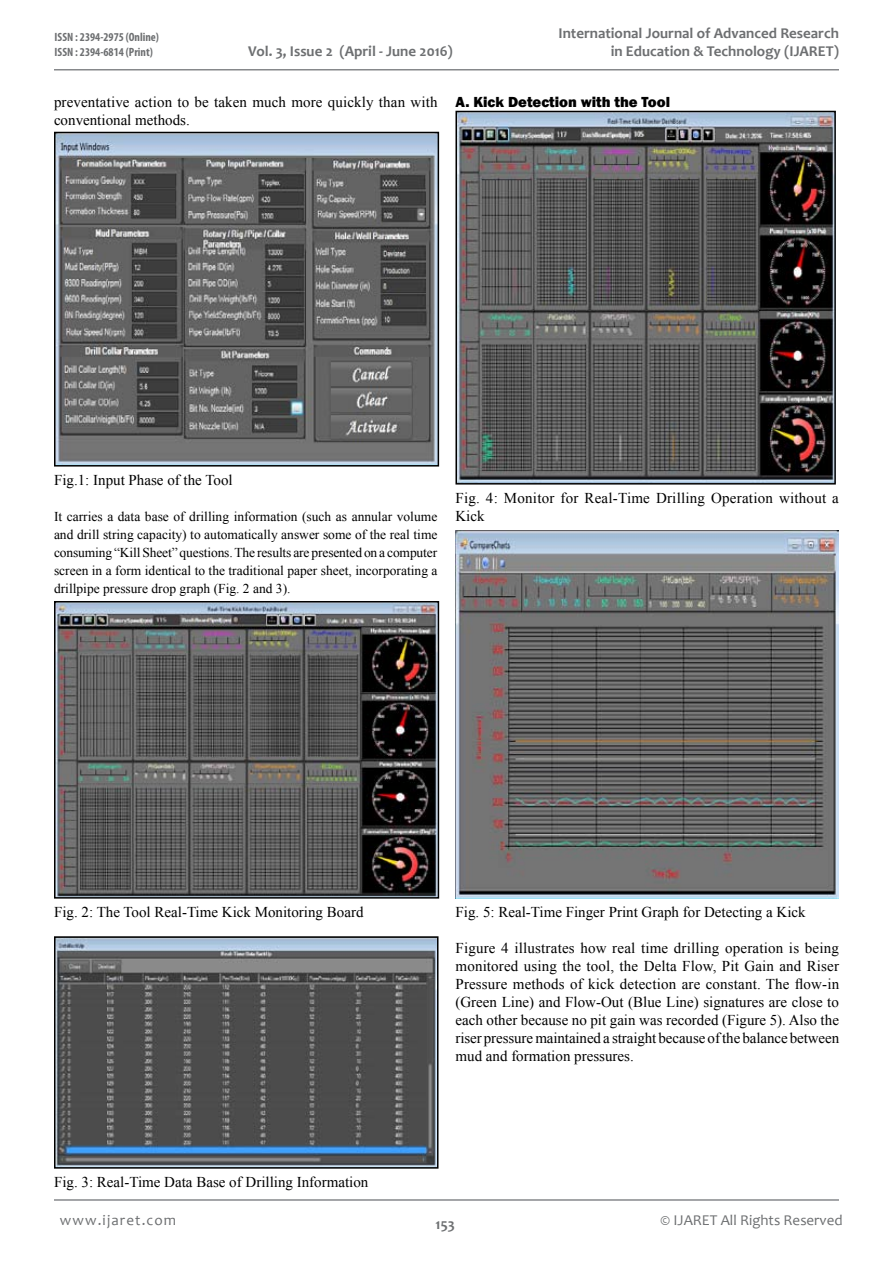
<style>
.page{position:relative;width:893px;height:1263px;background:#fff}
.page>*{position:absolute;margin:0;border:0;box-sizing:border-box;transform-origin:0 0}
.t1{font:15px/18px "Times New Roman";color:#000}
.t2{font:700 15px/18px "Candara";color:#6d6f71;text-align:right}
.t3{font:800 15px "Franklin Gothic";color:#000}
.t4{font:15px "Candara";color:#6d6f71}
.t5{font:15px "Candara";letter-spacing:.075em;color:#6d6f71}
.t6{font:13.5px/18px "Times New Roman";color:#000;text-align:justify}
.t7{font:700 condensed 12px/14.4px "Myriad Pro";color:#6d6f71}
</style>
<div class="page">
<hr style="left:54px;top:69px;width:785px;height:2px;background:#86888b">
<hr style="left:54px;top:1199px;width:785px;height:2px;background:#86888b">
<img style="left:57px;top:135px;width:379px;height:328px">
<div style="left:54px;top:132px;width:385px;height:334px;border:2px solid #000"></div>
<img style="left:57px;top:604px;width:379px;height:292px">
<div style="left:54px;top:601px;width:385px;height:298px;border:2px solid #000"></div>
<img style="left:57px;top:939px;width:378px;height:227px">
<div style="left:54px;top:936px;width:384px;height:233px;border:2px solid #000"></div>
<img style="left:458px;top:114px;width:375px;height:367px">
<div style="left:455px;top:111px;width:381px;height:373px;border:2px solid #000"></div>
<img style="left:455px;top:531px;width:383px;height:367px">
<p class="t7" style="left:55px;top:30px;width:106px">ISSN : 2394-2975 (Online)<br>ISSN : 2394-6814 (Print)</p>
<p class="t2" style="left:248px;top:42px;width:206px">Vol. 3, Issue 2 (April - June 2016)</p>
<p class="t2" style="left:558px;top:24px;width:282px">International Journal of Advanced Research in Education &amp; Technology (IJARET)</p>
<p class="t1" style="left:54px;top:92px;width:385px">preventative action to be taken much more quickly than with conventional methods.</p>
<p class="t3" style="left:455px;top:92px;width:216px">A. Kick Detection with the Tool</p>
<p class="t1" style="left:54px;top:470px;width:180px">Fig.1: Input Phase of the Tool</p>
<p class="t6" style="left:54px;top:507px;width:385px">It carries a data base of drilling information (such as annular volume and drill string capacity) to automatically answer some of the real time consuming “Kill Sheet” questions. The results are presented on a computer screen in a form identical to the traditional paper sheet, incorporating a drillpipe pressure drop graph (Fig. 2 and 3).</p>
<p class="t1" style="left:455px;top:488px;width:385px">Fig. 4: Monitor for Real-Time Drilling Operation without a<br>Kick</p>
<p class="t1" style="left:54px;top:902px;width:311px">Fig. 2: The Tool Real-Time Kick Monitoring Board</p>
<p class="t1" style="left:54px;top:1172px;width:316px">Fig. 3: Real-Time Data Base of Drilling Information</p>
<p class="t1" style="left:455px;top:902px;width:352px">Fig. 5: Real-Time Finger Print Graph for Detecting a Kick</p>
<p class="t1" style="left:455px;top:938px;width:385px;text-align:justify">Figure 4 illustrates how real time drilling operation is being monitored using the tool, the Delta Flow, Pit Gain and Riser Pressure methods of kick detection are constant. The flow-in (Green Line) and Flow-Out (Blue Line) signatures are close to each other because no pit gain was recorded (Figure 5). Also the riser pressure maintained a straight because of the balance between mud and formation pressures.</p>
<p class="t5" style="left:60px;top:1210px;width:118px">www.ijaret.com</p>
<p class="t4" style="left:661px;top:1210px;width:184px">© IJARET All Rights Reserved</p>
<p class="t2" style="left:436px;top:1215px;width:21px">153</p>
</div>
